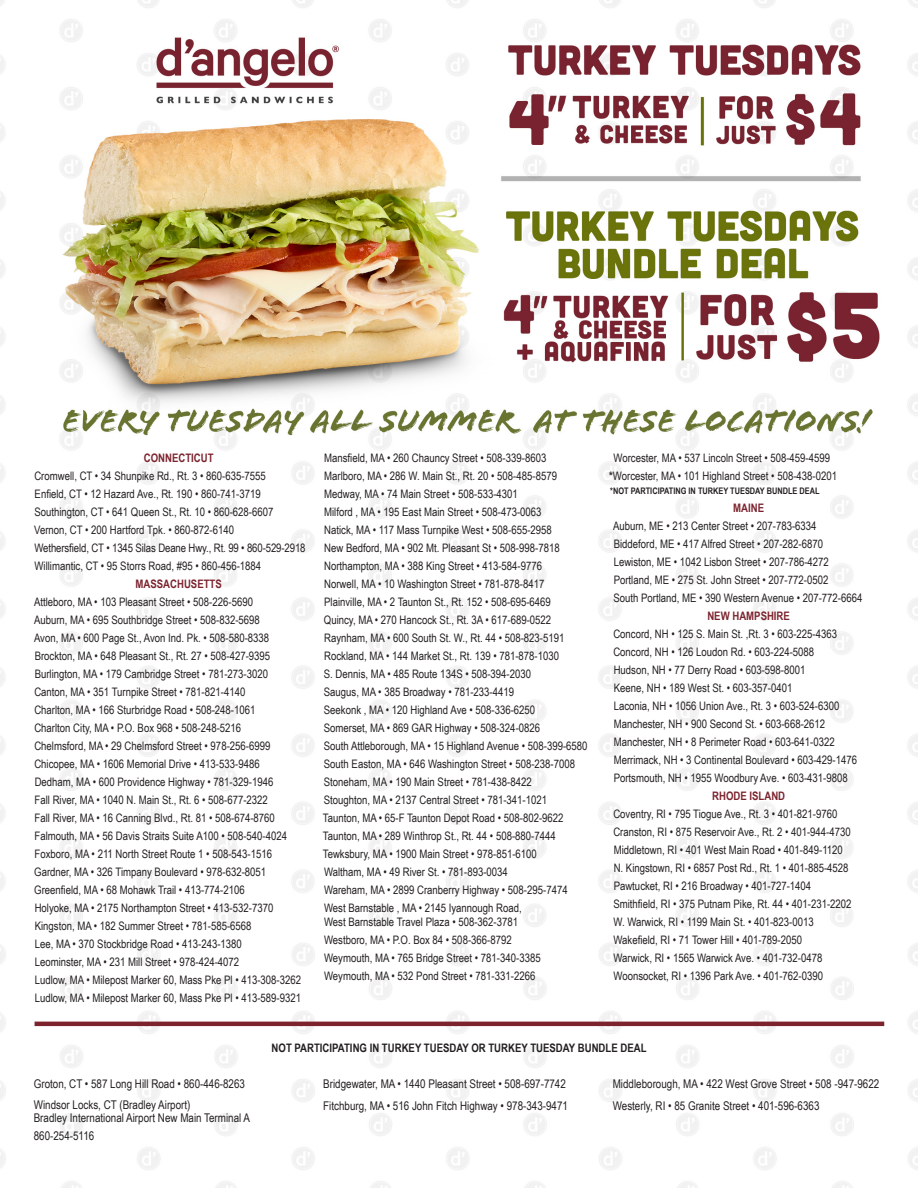
<style>
.page{position:relative;width:918px;height:1188px;background:#fff}
.page>*{position:absolute;margin:0;border:0;box-sizing:border-box;transform-origin:0 0}
.t1{font:12px "Arial Narrow";color:#231f20}
.t2{font:11.7px/13.5px "Arial Narrow";color:#231f20}
.t3{font:700 11.7px "Arial Narrow";color:#231f20}
.t4{font:700 11.7px "Arial Narrow";color:#7c232e}
.t5{font:700 9px "Arial Narrow";color:#231f20}
.s1{font-weight:700}
</style>
<div class="page">
<img style="left:0;top:0;width:918px;height:1188px">
<hr style="left:35px;top:1022px;width:849px;height:4px;background:#7c232e">
<p class="t4" style="left:144px;top:449px;width:71px">CONNECTICUT</p>
<p class="t2" style="left:34px;top:469px;width:233px">Cromwell, CT • 34 Shunpike Rd., Rt. 3 • 860-635-7555</p>
<p class="t2" style="left:35px;top:487px;width:228px">Enfield, CT • 12 Hazard Ave., Rt. 190 • 860-741-3719</p>
<p class="t2" style="left:34px;top:505px;width:241px">Southington, CT • 641 Queen St., Rt. 10 • 860-628-6607</p>
<p class="t2" style="left:34px;top:523px;width:201px">Vernon, CT • 200 Hartford Tpk. • 860-872-6140</p>
<p class="t2" style="left:35px;top:541px;width:273px">Wethersfield, CT • 1345 Silas Deane Hwy., Rt. 99 • 860-529-2918</p>
<p class="t2" style="left:35px;top:559px;width:228px">Willimantic, CT • 95 Storrs Road, #95 • 860-456-1884</p>
<p class="t4" style="left:136px;top:575px;width:88px">MASSACHUSETTS</p>
<p class="t2" style="left:34px;top:595px;width:220px">Attleboro, MA • 103 Pleasant Street • 508-226-5690</p>
<p class="t2" style="left:34px;top:613px;width:227px">Auburn, MA • 695 Southbridge Street • 508-832-5698</p>
<p class="t2" style="left:34px;top:631px;width:237px">Avon, MA • 600 Page St., Avon Ind. Pk. • 508-580-8338</p>
<p class="t2" style="left:35px;top:649px;width:237px">Brockton, MA • 648 Pleasant St., Rt. 27 • 508-427-9395</p>
<p class="t2" style="left:35px;top:667px;width:235px">Burlington, MA • 179 Cambridge Street • 781-273-3020</p>
<p class="t2" style="left:34px;top:685px;width:213px">Canton, MA • 351 Turnpike Street • 781-821-4140</p>
<p class="t2" style="left:34px;top:703px;width:223px">Charlton, MA • 166 Sturbridge Road • 508-248-1061</p>
<p class="t2" style="left:34px;top:721px;width:208px">Charlton City, MA • P.O. Box 968 • 508-248-5216</p>
<p class="t2" style="left:34px;top:739px;width:238px">Chelmsford, MA • 29 Chelmsford Street • 978-256-6999</p>
<p class="t2" style="left:34px;top:757px;width:227px">Chicopee, MA • 1606 Memorial Drive • 413-533-9486</p>
<p class="t2" style="left:35px;top:775px;width:240px">Dedham, MA • 600 Providence Highway • 781-329-1946</p>
<p class="t2" style="left:35px;top:793px;width:235px">Fall River, MA • 1040 N. Main St., Rt. 6 • 508-677-2322</p>
<p class="t2" style="left:35px;top:811px;width:242px">Fall River, MA • 16 Canning Blvd., Rt. 81 • 508-674-8760</p>
<p class="t2" style="left:35px;top:829px;width:254px">Falmouth, MA • 56 Davis Straits Suite A100 • 508-540-4024</p>
<p class="t2" style="left:35px;top:847px;width:239px">Foxboro, MA • 211 North Street Route 1 • 508-543-1516</p>
<p class="t2" style="left:34px;top:865px;width:233px">Gardner, MA • 326 Timpany Boulevard • 978-632-8051</p>
<p class="t2" style="left:34px;top:883px;width:212px">Greenfield, MA • 68 Mohawk Trail • 413-774-2106</p>
<p class="t2" style="left:35px;top:901px;width:240px">Holyoke, MA • 2175 Northampton Street • 413-532-7370</p>
<p class="t2" style="left:35px;top:919px;width:218px">Kingston, MA • 182 Summer Street • 781-585-6568</p>
<p class="t2" style="left:35px;top:937px;width:209px">Lee, MA • 370 Stockbridge Road • 413-243-1380</p>
<p class="t2" style="left:35px;top:955px;width:206px">Leominster, MA • 231 Mill Street • 978-424-4072</p>
<p class="t2" style="left:35px;top:973px;width:268px">Ludlow, MA • Milepost Marker 60, Mass Pke Pl • 413-308-3262</p>
<p class="t2" style="left:35px;top:991px;width:268px">Ludlow, MA • Milepost Marker 60, Mass Pke Pl • 413-589-9321</p>
<p class="t2" style="left:324px;top:451px;width:224px">Mansfield, MA • 260 Chauncy Street • 508-339-8603</p>
<p class="t2" style="left:324px;top:469px;width:234px">Marlboro, MA • 286 W. Main St., Rt. 20 • 508-485-8579</p>
<p class="t2" style="left:324px;top:487px;width:195px">Medway, MA • 74 Main Street • 508-533-4301</p>
<p class="t2" style="left:324px;top:505px;width:219px">Milford , MA • 195 East Main Street • 508-473-0063</p>
<p class="t2" style="left:324px;top:523px;width:229px">Natick, MA • 117 Mass Turnpike West • 508-655-2958</p>
<p class="t2" style="left:324px;top:541px;width:237px">New Bedford, MA • 902 Mt. Pleasant St • 508-998-7818</p>
<p class="t2" style="left:324px;top:559px;width:219px">Northampton, MA • 388 King Street • 413-584-9776</p>
<p class="t2" style="left:324px;top:577px;width:222px">Norwell, MA • 10 Washington Street • 781-878-8417</p>
<p class="t2" style="left:324px;top:595px;width:228px">Plainville, MA • 2 Taunton St., Rt. 152 • 508-695-6469</p>
<p class="t2" style="left:324px;top:613px;width:229px">Quincy, MA • 270 Hancock St., Rt. 3A • 617-689-0522</p>
<p class="t2" style="left:324px;top:631px;width:242px">Raynham, MA • 600 South St. W., Rt. 44 • 508-823-5191</p>
<p class="t2" style="left:324px;top:649px;width:236px">Rockland, MA • 144 Market St., Rt. 139 • 781-878-1030</p>
<p class="t2" style="left:324px;top:667px;width:209px">S. Dennis, MA • 485 Route 134S • 508-394-2030</p>
<p class="t2" style="left:324px;top:685px;width:192px">Saugus, MA • 385 Broadway • 781-233-4419</p>
<p class="t2" style="left:324px;top:703px;width:213px">Seekonk , MA • 120 Highland Ave • 508-336-6250</p>
<p class="t2" style="left:324px;top:721px;width:218px">Somerset, MA • 869 GAR Highway • 508-324-0826</p>
<p class="t2" style="left:324px;top:739px;width:265px">South Attleborough, MA • 15 Highland Avenue • 508-399-6580</p>
<p class="t2" style="left:324px;top:757px;width:253px">South Easton, MA • 646 Washington Street • 508-238-7008</p>
<p class="t2" style="left:324px;top:775px;width:209px">Stoneham, MA • 190 Main Street • 781-438-8422</p>
<p class="t2" style="left:324px;top:793px;width:225px">Stoughton, MA • 2137 Central Street • 781-341-1021</p>
<p class="t2" style="left:323px;top:811px;width:242px">Taunton, MA • 65-F Taunton Depot Road • 508-802-9622</p>
<p class="t2" style="left:323px;top:829px;width:234px">Taunton, MA • 289 Winthrop St., Rt. 44 • 508-880-7444</p>
<p class="t2" style="left:323px;top:847px;width:216px">Tewksbury, MA • 1900 Main Street • 978-851-6100</p>
<p class="t2" style="left:324px;top:865px;width:185px">Waltham, MA • 49 River St. • 781-893-0034</p>
<p class="t2" style="left:324px;top:883px;width:245px">Wareham, MA • 2899 Cranberry Highway • 508-295-7474</p>
<p class="t2" style="left:324px;top:901px;width:199px">West Barnstable , MA • 2145 Iyannough Road,<br>West Barnstable Travel Plaza • 508-362-3781</p>
<p class="t2" style="left:324px;top:932px;width:189px">Westboro, MA • P.O. Box 84 • 508-366-8792</p>
<p class="t2" style="left:324px;top:950px;width:218px">Weymouth, MA • 765 Bridge Street • 781-340-3385</p>
<p class="t2" style="left:324px;top:968px;width:213px">Weymouth, MA • 532 Pond Street • 781-331-2266</p>
<p class="t2" style="left:614px;top:451px;width:218px">Worcester, MA • 537 Lincoln Street • 508-459-4599</p>
<p class="t2" style="left:609px;top:469px;width:229px"><span class="s1">*</span>Worcester, MA • 101 Highland Street • 508-438-0201</p>
<p class="t5" style="left:610px;top:484px;width:211px">*NOT PARTICIPATING IN TURKEY TUESDAY BUNDLE DEAL</p>
<p class="t4" style="left:733px;top:499px;width:32px">MAINE</p>
<p class="t2" style="left:613px;top:518px;width:205px">Auburn, ME • 213 Center Street • 207-783-6334</p>
<p class="t2" style="left:614px;top:536px;width:211px">Biddeford, ME • 417 Alfred Street • 207-282-6870</p>
<p class="t2" style="left:614px;top:554px;width:217px">Lewiston, ME • 1042 Lisbon Street • 207-786-4272</p>
<p class="t2" style="left:614px;top:572px;width:216px">Portland, ME • 275 St. John Street • 207-772-0502</p>
<p class="t2" style="left:613px;top:590px;width:251px">South Portland, ME • 390 Western Avenue • 207-772-6664</p>
<p class="t4" style="left:707px;top:607px;width:84px">NEW HAMPSHIRE</p>
<p class="t2" style="left:613px;top:626px;width:225px">Concord, NH • 125 S. Main St. ,Rt. 3 • 603-225-4363</p>
<p class="t2" style="left:613px;top:644px;width:202px">Concord, NH • 126 Loudon Rd. • 603-224-5088</p>
<p class="t2" style="left:614px;top:662px;width:193px">Hudson, NH • 77 Derry Road • 603-598-8001</p>
<p class="t2" style="left:614px;top:680px;width:180px">Keene, NH • 189 West St. • 603-357-0401</p>
<p class="t2" style="left:614px;top:698px;width:227px">Laconia, NH • 1056 Union Ave., Rt. 3 • 603-524-6300</p>
<p class="t2" style="left:614px;top:716px;width:213px">Manchester, NH • 900 Second St. • 603-668-2612</p>
<p class="t2" style="left:614px;top:734px;width:223px">Manchester, NH • 8 Perimeter Road • 603-641-0322</p>
<p class="t2" style="left:614px;top:752px;width:245px">Merrimack, NH • 3 Continental Boulevard • 603-429-1476</p>
<p class="t2" style="left:614px;top:770px;width:236px">Portsmouth, NH • 1955 Woodbury Ave. • 603-431-9808</p>
<p class="t4" style="left:712px;top:787px;width:75px">RHODE ISLAND</p>
<p class="t2" style="left:613px;top:806px;width:226px">Coventry, RI • 795 Tiogue Ave., Rt. 3 • 401-821-9760</p>
<p class="t2" style="left:613px;top:824px;width:239px">Cranston, RI • 875 Reservoir Ave., Rt. 2 • 401-944-4730</p>
<p class="t2" style="left:614px;top:842px;width:231px">Middletown, RI • 401 West Main Road • 401-849-1120</p>
<p class="t2" style="left:614px;top:860px;width:236px">N. Kingstown, RI • 6857 Post Rd., Rt. 1 • 401-885-4528</p>
<p class="t2" style="left:614px;top:878px;width:199px">Pawtucket, RI • 216 Broadway • 401-727-1404</p>
<p class="t2" style="left:613px;top:896px;width:240px">Smithfield, RI • 375 Putnam Pike, Rt. 44 • 401-231-2202</p>
<p class="t2" style="left:614px;top:914px;width:202px">W. Warwick, RI • 1199 Main St. • 401-823-0013</p>
<p class="t2" style="left:614px;top:932px;width:190px">Wakefield, RI • 71 Tower Hill • 401-789-2050</p>
<p class="t2" style="left:614px;top:950px;width:211px">Warwick, RI • 1565 Warwick Ave. • 401-732-0478</p>
<p class="t2" style="left:614px;top:968px;width:211px">Woonsocket, RI • 1396 Park Ave. • 401-762-0390</p>
<p class="t1" style="left:34px;top:1075px;width:213px">Groton, CT • 587 Long Hill Road • 860-446-8263</p>
<p class="t1" style="left:34px;top:1096px;width:158px">Windsor Locks, CT (Bradley Airport)</p>
<p class="t1" style="left:34px;top:1109px;width:218px">Bradley International Airport New Main Terminal A</p>
<p class="t1" style="left:34px;top:1127px;width:62px">860-254-5116</p>
<p class="t3" style="left:272px;top:1039px;width:376px">NOT PARTICIPATING IN TURKEY TUESDAY OR TURKEY TUESDAY BUNDLE DEAL</p>
<p class="t1" style="left:323px;top:1075px;width:244px">Bridgewater, MA • 1440 Pleasant Street • 508-697-7742</p>
<p class="t1" style="left:323px;top:1097px;width:246px">Fitchburg, MA • 516 John Fitch Highway • 978-343-9471</p>
<p class="t1" style="left:613px;top:1075px;width:268px">Middleborough, MA • 422 West Grove Street • 508 -947-9622</p>
<p class="t1" style="left:613px;top:1097px;width:208px">Westerly, RI • 85 Granite Street • 401-596-6363</p>
</div>
